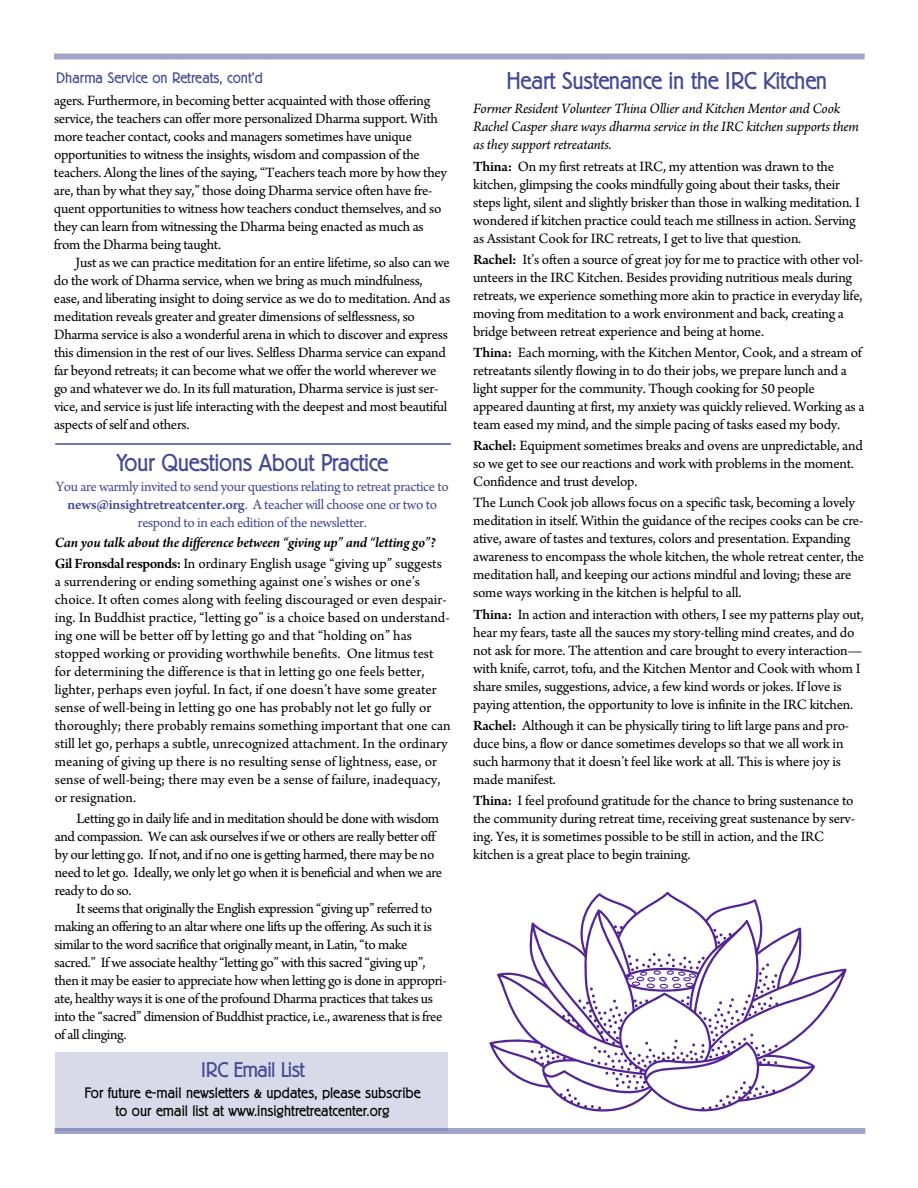
<style>
.page{position:relative;width:918px;height:1188px;background:#fff}
.page>*{position:absolute;margin:0;border:0;box-sizing:border-box;transform-origin:0 0}
.t1{font:300 24px "Berliner Grotesk";letter-spacing:-.015em;color:#444a95}
.t2{font:300 21px "Berliner Grotesk";letter-spacing:-.03em;color:#444a95}
.t3{font:15px/18px "Arno Pro";letter-spacing:-.015em;color:#000}
.t4{font:15px/18px "Arno Pro";letter-spacing:-.03em;color:#444a95;text-align:center}
.t5{font:italic 15px/18px "Arno Pro";letter-spacing:-.015em;color:#000}
.t6{font:italic 600 15px/21px "Arno Pro";letter-spacing:-.015em;color:#000}
.t7{font:300 15px/18px "Berliner Grotesk";color:#000;text-align:center}
.t8{font:300 15px "Berliner Grotesk";color:#444a95}
.s1{font-weight:600}
.s2{font-style:normal}
.s3{font-weight:400;font-style:normal}
</style>
<div class="page">
<div style="left:55px;top:1128px;width:810px;height:6px;background:#a1a4ca"></div>
<div style="left:54px;top:54px;width:811px;height:6px;background:#a1a4ca"></div>
<hr style="left:55px;top:443px;width:396px;height:2px;background:#444a95">
<div style="left:55px;top:1053px;width:393px;height:78px;background:#d9dae9"></div>
<svg style="left:490px;top:892px;width:357px;height:220px"></svg>
<p class="t8" style="left:56px;top:72px;width:208px">Dharma Service on Retreats, cont’d</p>
<p class="t3" style="left:54px;top:93px;width:394px">agers. Furthermore, in becoming better acquainted with those offering service, the teachers can offer more personalized Dharma support. With more teacher contact, cooks and managers sometimes have unique opportunities to witness the insights, wisdom and compassion of the teachers. Along the lines of the saying, “Teachers teach more by how they are, than by what they say,” those doing Dharma service often have fre&shy;quent opportunities to witness how teachers conduct themselves, and so they can learn from witnessing the Dharma being enacted as much as from the Dharma being taught.</p>
<p class="t3" style="left:54px;top:255px;width:398px;text-indent:22px">Just as we can practice meditation for an entire lifetime, so also can we do the work of Dharma service, when we bring as much mindfulness, ease, and liberating insight to doing service as we do to meditation. And as meditation reveals greater and greater dimensions of selflessness, so Dharma service is also a wonderful arena in which to discover and express this dimension in the rest of our lives. Selfless Dharma service can expand far beyond retreats; it can become what we offer the world wherever we go and whatever we do. In its full maturation, Dharma service is just ser&shy;vice, and service is just life interacting with the deepest and most beautiful aspects of self and others.</p>
<h1 class="t1" style="left:116px;top:455px;width:273px">Your Questions About Practice</h1>
<p class="t4" style="left:56px;top:479px;width:395px">You are warmly invited to send your questions relating to retreat practice to <span class="s1">news@insightretreatcenter.org</span>. A teacher will choose one or two to respond to in each edition of the newsletter.</p>
<p class="t6" style="left:55px;top:533px;width:389px">Can you talk about the difference between “giving up” and “letting go”?<br><span class="s2">Gil Fronsdalresponds:</span><span class="s3">In ordinary English usage “giving up” suggests</span></p>
<p class="t3" style="left:55px;top:574px;width:397px">a surrendering or ending something against one’s wishes or one’s choice. It often comes along with feeling discouraged or even despair&shy;ing. In Buddhist practice, “letting go” is a choice based on understand&shy;ing one will be better off by letting go and that “holding on” has stopped working or providing worthwhile benefits. One litmus test for determining the difference is that in letting go one feels better, lighter, perhaps even joyful. In fact, if one doesn’t have some greater sense of well-being in letting go one has probably not let go fully or thoroughly; there probably remains something important that one can still let go, perhaps a subtle, unrecognized attachment. In the ordinary meaning of giving up there is no resulting sense of lightness, ease, or sense of well-being; there may even be a sense of failure, inadequacy, or resignation.</p>
<p class="t3" style="left:55px;top:811px;width:389px;text-indent:22px">Letting go in daily life and in meditation should be done with wisdom and compassion. We can ask ourselves ifwe or others are really better off by our letting go. If not, and if no one is getting harmed, there may be no need to let go. Ideally, we only let go when it is beneficial and when we are ready to do so.</p>
<p class="t3" style="left:54px;top:901px;width:394px;text-indent:22px">It seems that originally the English expression “giving up” referred to making an offering to an altar where one lifts up the offering. As such it is similar to the word sacrifice that originally meant, in Latin, “to make sacred.” If we associate healthy “letting go” with this sacred “giving up”, then it may be easier to appreciate how when letting go is done in appropri&shy;ate, healthy ways it is one of the profound Dharma practices that takes us into the “sacred” dimension of Buddhist practice, i.e., awareness that is free of all clinging.</p>
<h2 class="t2" style="left:201px;top:1062px;width:105px">IRC Email List</h2>
<p class="t7" style="left:84px;top:1084px;width:338px">For future e-mail newsletters &amp; updates, please subscribe to our email list at www.insightretreatcenter.org</p>
<h1 class="t1" style="left:506px;top:72px;width:323px">Heart Sustenance in the IRC Kitchen</h1>
<p class="t5" style="left:473px;top:101px;width:387px">Former Resident Volunteer Thina Ollier and Kitchen Mentor and Cook<br>Rachel Casper share ways dharma service in the IRC kitchen supports them as they support retreatants.</p>
<p class="t3" style="left:473px;top:158px;width:388px"><span class="s1">Thina:</span> On my first retreats at IRC, my attention was drawn to the kitchen, glimpsing the cooks mindfully going about their tasks, their steps light, silent and slightly brisker than those in walking meditation. I wondered if kitchen practice could teach me stillness in action. Serving as Assistant Cook for IRC retreats, I get to live that question.</p>
<p class="t3" style="left:473px;top:252px;width:392px"><span class="s1">Rachel:</span> It’s often a source of great joy for me to practice with other vol&shy;unteers in the IRC Kitchen. Besides providing nutritious meals during retreats, we experience something more akin to practice in everyday life, moving from meditation to a work environment and back, creating a bridge between retreat experience and being at home.</p>
<p class="t3" style="left:473px;top:345px;width:393px"><span class="s1">Thina:</span> Each morning, with the Kitchen Mentor, Cook, and a stream of retreatants silently flowing in to do their jobs, we prepare lunch and a light supper for the community. Though cooking for 50 people appeared daunting at first, my anxiety was quickly relieved. Working as a team eased my mind, and the simple pacing of tasks eased my body.</p>
<p class="t3" style="left:473px;top:438px;width:391px"><span class="s1">Rachel:</span> Equipment sometimes breaks and ovens are unpredictable, and so we get to see our reactions and work with problems in the moment.<br>Confidence and trust develop.</p>
<p class="t3" style="left:473px;top:495px;width:393px">The Lunch Cook job allows focus on a specific task, becoming a lovely meditation in itself. Within the guidance of the recipes cooks can be cre&shy;ative, aware of tastes and textures, colors and presentation. Expanding awareness to encompass the whole kitchen, the whole retreat center, the meditation hall, and keeping our actions mindful and loving; these are some ways working in the kitchen is helpful to all.</p>
<p class="t3" style="left:473px;top:607px;width:392px"><span class="s1">Thina:</span> In action and interaction with others, I see my patterns play out, hear my fears, taste all the sauces my story-telling mind creates, and do not ask for more. The attention and care brought to every interaction— with knife, carrot, tofu, and the Kitchen Mentor and Cook with whom I share smiles, suggestions, advice, a few kind words or jokes. If love is paying attention, the opportunity to love is infinite in the IRC kitchen.</p>
<p class="t3" style="left:473px;top:718px;width:378px"><span class="s1">Rachel:</span> Although it can be physically tiring to lift large pans and pro&shy;duce bins, a flow or dance sometimes develops so that we all work in such harmony that it doesn’t feel like work at all. This is where joy is made manifest.</p>
<p class="t3" style="left:473px;top:793px;width:383px"><span class="s1">Thina:</span> I feel profound gratitude for the chance to bring sustenance to the community during retreat time, receiving great sustenance by serv&shy;ing. Yes, it is sometimes possible to be still in action, and the IRC kitchen is a great place to begin training.</p>
</div>
